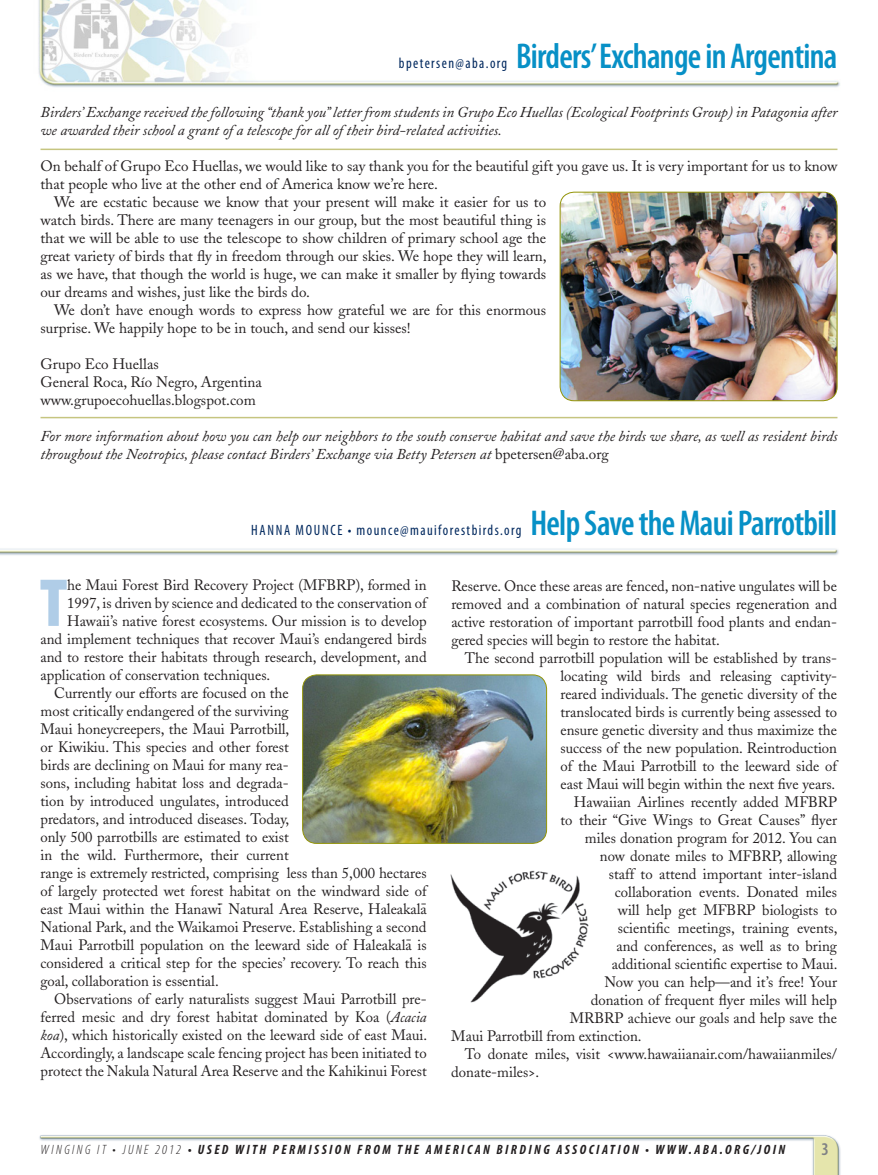
<style>
.page{position:relative;width:878px;height:1175px;background:#fff}
.page>*{position:absolute;margin:0;border:0;box-sizing:border-box;transform-origin:0 0}
.t1{font:900 condensed 68.4px "Myriad Pro";color:#b0cde7}
.t2{font:600 condensed 36px "Myriad Pro";letter-spacing:-.02em;color:#0790c6;scale:.95 1}
.t3{font:600 condensed 18px "Myriad Pro";color:#808285}
.t4{font:15px/18px "Adobe Caslon";color:#231f20}
.t5{font:italic 15px/18px "Adobe Caslon";color:#231f20}
.t6{font:condensed 15px "Myriad Pro";letter-spacing:.1em;color:#00285e;scale:.95 1}
.t7{font:italic 700 condensed 13.5px "Myriad Pro";letter-spacing:.18em;color:#231f20}
.s1{font-style:normal}
.s2{font-style:italic}
.s3{font-weight:300}
</style>
<div class="page">
<img style="left:39px;top:148px;width:802px;height:1026px">
<img style="left:38px;top:0;width:802px;height:88px">
<img style="left:0;top:520px;width:841px;height:60px">
<img style="left:560px;top:192px;width:277px;height:209px">
<div style="left:559px;top:192px;width:278px;height:209px;border:1px solid #939407;border-radius:14px"></div>
<hr style="left:40px;top:149px;width:797px;height:1px;background:#c6c580">
<hr style="left:40px;top:417px;width:797px;height:1px;background:#c6c580">
<img style="left:302px;top:675px;width:244px;height:168px">
<div style="left:302px;top:674px;width:245px;height:169px;border:1px solid #939407;border-radius:14px"></div>
<img style="left:449px;top:854px;width:156px;height:155px">
<p class="t6" style="left:399px;top:54px;width:116px">bpetersen@aba.org</p>
<h2 class="t2" style="left:516px;top:36px;width:340px">Birders’ Exchange in Argentina</h2>
<p class="t5" style="left:40px;top:104px;width:798px">Birders’ Exchange received the following “thank you” letter from students in Grupo Eco Huellas (Ecological Footprints Group) in Patagonia after we awarded their school a grant of a telescope for all of their bird-related activities.</p>
<p class="t4" style="left:40px;top:157px;width:798px">On behalf of Grupo Eco Huellas, we would like to say thank you for the beautiful gift you gave us. It is very important for us to know</p>
<p class="t4" style="left:40px;top:175px;width:399px">that people who live at the other end of America know we’re here.</p>
<p class="t4" style="left:54px;top:193px;width:493px">We are ecstatic because we know that your present will make it easier for us to</p>
<p class="t4" style="left:40px;top:211px;width:507px">watch birds. There are many teenagers in our group, but the most beautiful thing is</p>
<p class="t4" style="left:40px;top:229px;width:507px">that we will be able to use the telescope to show children of primary school age the</p>
<p class="t4" style="left:40px;top:247px;width:507px">great variety of birds that fly in freedom through our skies. We hope they will learn,</p>
<p class="t4" style="left:40px;top:265px;width:507px">as we have, that though the world is huge, we can make it smaller by flying towards</p>
<p class="t4" style="left:40px;top:283px;width:271px">our dreams and wishes, just like the birds do.</p>
<p class="t4" style="left:54px;top:301px;width:493px">We don’t have enough words to express how grateful we are for this enormous</p>
<p class="t4" style="left:40px;top:319px;width:372px">surprise. We happily hope to be in touch, and send our kisses!</p>
<p class="t4" style="left:40px;top:355px;width:223px">Grupo Eco Huellas<br>General Roca, Río Negro, Argentina www.grupoecohuellas.blogspot.com</p>
<p class="t5" style="left:40px;top:428px;width:798px">For more information about how you can help our neighbors to the south conserve habitat and save the birds we share, as well as resident birds throughout the Neotropics, please contact Birders’ Exchange via Betty Petersen at <span class="s1">bpetersen@aba.org</span></p>
<p class="t6" style="left:251px;top:522px;width:286px">H ann a Moun ce • mounce@mauiforestbirds.org</p>
<h2 class="t2" style="left:530px;top:503px;width:325px">Help Save the Maui Parrotbill</h2>
<h1 class="t1" style="left:40px;top:565px;width:29px">T</h1>
<p class="t4" style="left:67px;top:576px;width:361px">he Maui Forest Bird Recovery Project (MFBRP), formed in</p>
<p class="t4" style="left:67px;top:594px;width:361px">1997, is driven by science and dedicated to the conservation of</p>
<p class="t4" style="left:67px;top:612px;width:361px">Hawaii’s native forest ecosystems. Our mission is to develop</p>
<p class="t4" style="left:41px;top:630px;width:387px">and implement techniques that recover Maui’s endangered birds</p>
<p class="t4" style="left:41px;top:648px;width:387px">and to restore their habitats through research, development, and</p>
<p class="t4" style="left:41px;top:666px;width:231px">application of conservation techniques.</p>
<p class="t4" style="left:54px;top:684px;width:236px">Currently our efforts are focused on the</p>
<p class="t4" style="left:41px;top:702px;width:250px">most critically endangered of the surviving</p>
<p class="t4" style="left:41px;top:720px;width:250px">Maui honeycreepers, the Maui Parrotbill,</p>
<p class="t4" style="left:41px;top:738px;width:250px">or Kiwikiu. This species and other forest</p>
<p class="t4" style="left:41px;top:756px;width:250px">birds are declining on Maui for many rea-</p>
<p class="t4" style="left:41px;top:774px;width:250px">sons, including habitat loss and degrada-</p>
<p class="t4" style="left:41px;top:792px;width:250px">tion by introduced ungulates, introduced</p>
<p class="t4" style="left:41px;top:810px;width:250px">predators, and introduced diseases. Today,</p>
<p class="t4" style="left:41px;top:828px;width:250px">only 500 parrotbills are estimated to exist</p>
<p class="t4" style="left:41px;top:846px;width:250px">in the wild. Furthermore, their current</p>
<p class="t4" style="left:41px;top:864px;width:387px">range is extremely restricted, comprising less than 5,000 hectares</p>
<p class="t4" style="left:41px;top:882px;width:387px">of largely protected wet forest habitat on the windward side of</p>
<p class="t4" style="left:41px;top:900px;width:388px">east Maui within the Hanawi- Natural Area Reserve, Haleakala-</p>
<p class="t4" style="left:41px;top:918px;width:387px">National Park, and the Waikamoi Preserve. Establishing a second</p>
<p class="t4" style="left:41px;top:936px;width:387px">Maui Parrotbill population on the leeward side of Haleakala- is</p>
<p class="t4" style="left:41px;top:954px;width:387px">considered a critical step for the species’ recovery. To reach this</p>
<p class="t4" style="left:41px;top:972px;width:180px">goal, collaboration is essential.</p>
<p class="t4" style="left:54px;top:990px;width:374px">Observations of early naturalists suggest Maui Parrotbill pre-</p>
<p class="t4" style="left:41px;top:1008px;width:387px">ferred mesic and dry forest habitat dominated by Koa (<span class="s2">Acacia</span></p>
<p class="t4" style="left:41px;top:1026px;width:388px"><span class="s2">koa</span>), which historically existed on the leeward side of east Maui.</p>
<p class="t4" style="left:41px;top:1044px;width:387px">Accordingly, a landscape scale fencing project has been initiated to</p>
<p class="t4" style="left:41px;top:1062px;width:387px">protect the Nakula Natural Area Reserve and the Kahikinui Forest</p>
<p class="t4" style="left:451px;top:577px;width:387px;text-align:justify">Reserve. Once these areas are fenced, non-native ungulates will be removed and a combination of natural species regeneration and active restoration of important parrotbill food plants and endan&shy;gered species will begin to restore the habitat.</p>
<p class="t4" style="left:465px;top:649px;width:373px">The second parrotbill population will be established by trans-</p>
<p class="t4" style="left:560px;top:667px;width:278px">locating wild birds and releasing captivity-</p>
<p class="t4" style="left:560px;top:685px;width:278px">reared individuals. The genetic diversity of the</p>
<p class="t4" style="left:560px;top:703px;width:278px">translocated birds is currently being assessed to</p>
<p class="t4" style="left:560px;top:721px;width:278px">ensure genetic diversity and thus maximize the</p>
<p class="t4" style="left:560px;top:739px;width:278px">success of the new population. Reintroduction</p>
<p class="t4" style="left:560px;top:757px;width:278px">of the Maui Parrotbill to the leeward side of</p>
<p class="t4" style="left:560px;top:775px;width:276px">east Maui will begin within the next five years.</p>
<p class="t4" style="left:574px;top:793px;width:264px">Hawaiian Airlines recently added MFBRP</p>
<p class="t4" style="left:560px;top:811px;width:278px">to their “Give Wings to Great Causes” flyer</p>
<p class="t4" style="left:585px;top:829px;width:254px">miles donation program for 2012. You can</p>
<p class="t4" style="left:600px;top:847px;width:238px">now donate miles to MFBRP, allowing</p>
<p class="t4" style="left:609px;top:865px;width:230px">staff to attend important inter-island</p>
<p class="t4" style="left:615px;top:883px;width:223px">collaboration events. Donated miles</p>
<p class="t4" style="left:618px;top:901px;width:220px">will help get MFBRP biologists to</p>
<p class="t4" style="left:618px;top:919px;width:221px">scientific meetings, training events,</p>
<p class="t4" style="left:616px;top:937px;width:222px">and conferences, as well as to bring</p>
<p class="t4" style="left:612px;top:955px;width:227px">additional scientific expertise to Maui.</p>
<p class="t4" style="left:604px;top:973px;width:234px">Now you can help—and it’s free! Your</p>
<p class="t4" style="left:591px;top:991px;width:247px">donation of frequent flyer miles will help</p>
<p class="t4" style="left:570px;top:1009px;width:268px">MRBRP achieve our goals and help save the</p>
<p class="t4" style="left:451px;top:1027px;width:192px">Maui Parrotbill from extinction.</p>
<p class="t4" style="left:465px;top:1045px;width:373px">To donate miles, visit &lt;www.hawaiianair.com/hawaiianmiles/</p>
<p class="t4" style="left:451px;top:1063px;width:90px">donate-miles&gt;.</p>
<p class="t7" style="left:41px;top:1141px;width:663px"><span class="s3">WINGING IT • JUNE 2012</span> • USED WITH PERMISSION FROM THE AMERICAN BIRDING ASSOCIATION • WWW.ABA</p>
<p class="t7" style="left:720px;top:1141px;width:67px">.ORG/JOIN</p>
<p class="t3" style="left:821px;top:1139px;width:9px">3</p>
</div>
